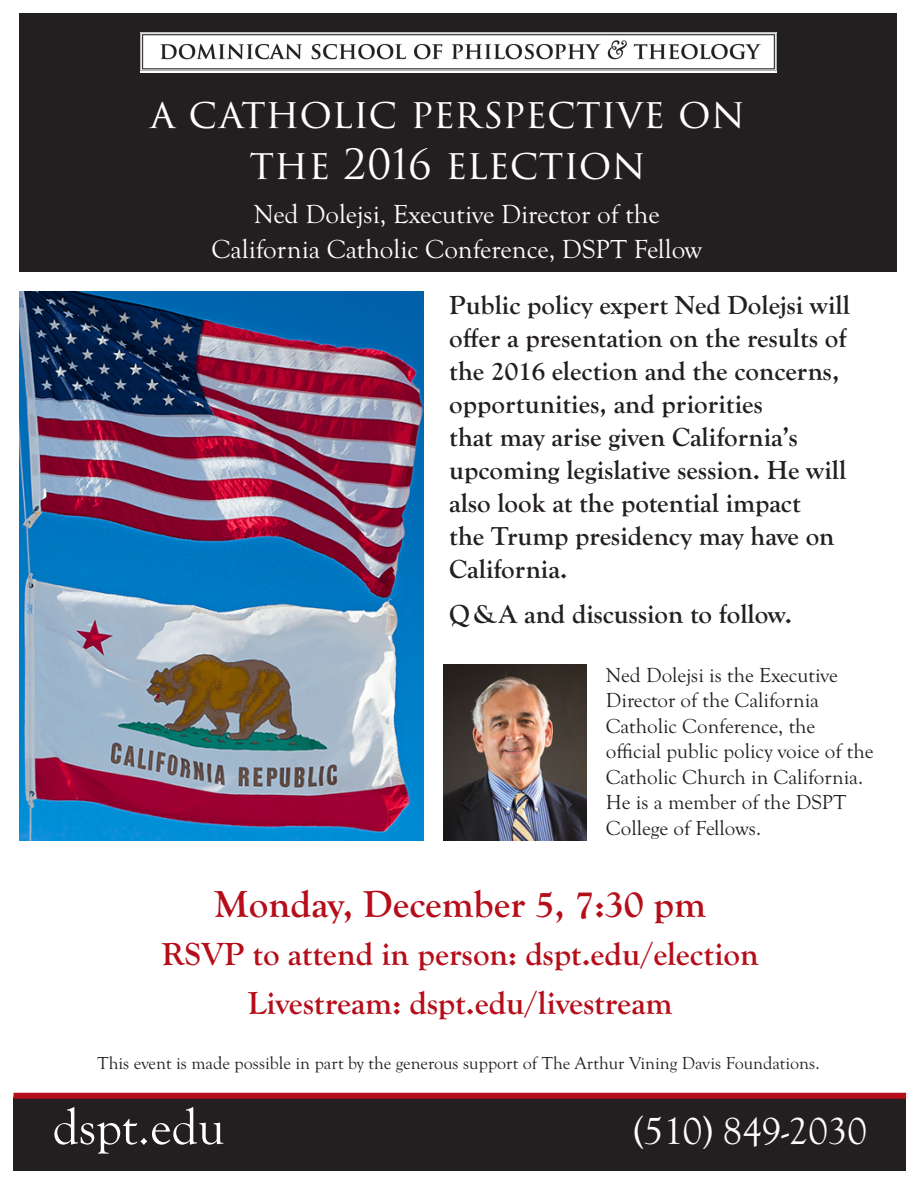
<style>
.page{position:relative;width:918px;height:1188px;background:#fff}
.page>*{position:absolute;margin:0;border:0;box-sizing:border-box;transform-origin:0 0}
.Trajan_Bar{font:51px "Goudy Old Sty";color:#fff}
.Head_1{font:40.5px/51px "Trajan Pro 3";letter-spacing:-.005em;color:#fff;text-align:center}
.Head_1-2{font:700 39px "Goudy Old Sty";color:#b50e1a}
.Head_1-3{font:39px "Goudy Old Sty";color:#fff}
.Head_1-4{font:700 33px "Goudy Old Sty";color:#b50e1a}
.Head_1-5{font:700 27px/33px "Goudy Old Sty";color:#231f20}
.t1{font:27px/34.5px "Goudy Old Sty";color:#fff;text-align:center}
.Head_1-6{font:21px/25.5px "Goudy Old Sty";color:#231f20}
.Head_1-7{font:18px "Goudy Old Sty";color:#231f20}
</style>
<div class="page">
<div style="left:14px;top:1097px;width:892px;height:74px;background:#231f20"></div>
<div style="left:14px;top:1093px;width:892px;height:6px;background:#b50e1a"></div>
<div style="left:19px;top:14px;width:878px;height:258px;background:#231f20"></div>
<img style="left:140px;top:32px;width:637px;height:40px">
<img style="left:19px;top:292px;width:405px;height:548px">
<img style="left:443px;top:664px;width:144px;height:176px">
<p class="Head_1" style="left:150px;top:90px;width:596px">A CATHOLIC PERSPECTIVE ON<br>THE 2016 ELECTION</p>
<p class="t1" style="left:212px;top:198px;width:492px">Ned Dolejsi, Executive Director of the<br>California Catholic Conference, DSPT Fellow</p>
<p class="Head_1-5" style="left:449px;top:289px;width:402px">Public policy expert Ned Dolejsi will offer a presentation on the results of the 2016 election and the concerns, opportunities, and priorities<br>that may arise given California’s upcoming legislative session. He will also look at the potential impact<br>the Trump presidency may have on<br>California.</p>
<p class="Head_1-5" style="left:449px;top:598px;width:344px">Q &amp; A and discussion to follow.</p>
<p class="Head_1-6" style="left:606px;top:662px;width:269px">Ned Dolejsi is the Executive<br>Director of the California<br>Catholic Conference, the official public policy voice of the<br>Catholic Church in California.<br>He is a member of the DSPT<br>College of Fellows.</p>
<p class="Head_1-2" style="left:214px;top:882px;width:493px">Monday, December 5, 7:30 pm</p>
<p class="Head_1-4" style="left:162px;top:936px;width:599px">RSVP to attend in person: dspt.edu/election</p>
<p class="Head_1-4" style="left:248px;top:985px;width:426px">Livestream: dspt.edu/livestream</p>
<p class="Head_1-7" style="left:97px;top:1054px;width:724px">This event is made possible in part by the generous support of The Arthur Vining Davis Foundations.</p>
<p class="Trajan_Bar" style="left:52px;top:1099px;width:174px">dspt.edu</p>
<p class="Head_1-3" style="left:633px;top:1110px;width:235px">(510) 849-2030</p>
</div>
